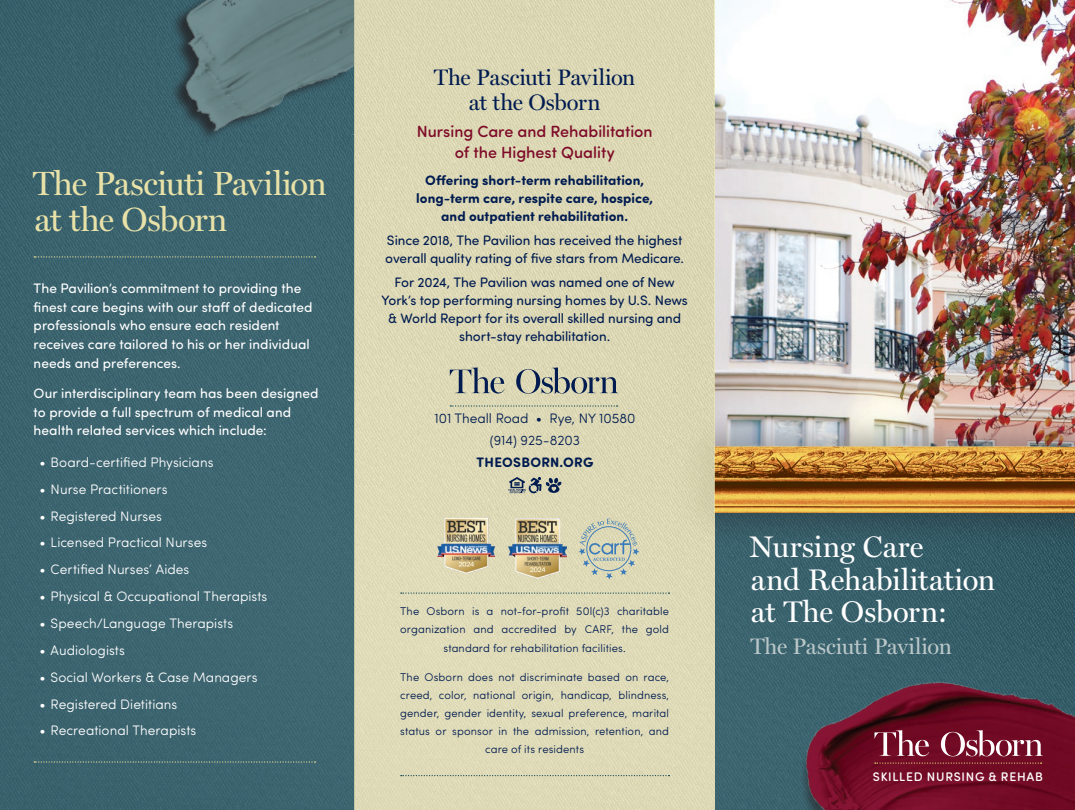
<style>
.page{position:relative;width:1075px;height:810px;background:#fff}
.page>*{position:absolute;margin:0;border:0;box-sizing:border-box;transform-origin:0 0}
.t1{font:33.75px/36.2px "Miller Display";letter-spacing:-.025em;color:#e9e2a8}
.t2{font:30px/32.5px "Miller Display";color:#fff}
.t3{font:22.5px/25px "Miller Display";letter-spacing:-.015em;color:#001b50;text-align:center}
.t4{font:22.5px "Miller Display";letter-spacing:-.015em;color:#bac7c9}
.t5{font:500 16.25px/21.2px "Sofia Pro Soft";color:#7e0b28;text-align:center}
.t6{font:13.75px/18.8px "Sofia Pro Soft";letter-spacing:.005em;color:#fff}
.t7{font:300 13.75px "Sofia Pro Soft";color:#fff}
.t8{font:13.75px/18.1px "Sofia Pro Soft";letter-spacing:-.005em;color:#001b50}
.t9{font:700 13.75px/18.1px "Sofia Pro Soft";letter-spacing:.005em;color:#001b50;text-align:center}
.t10{font:300 13.75px/22px "Sofia Pro Soft";color:#001b50;text-align:center}
.t11{font:500 12.5px "Sofia Pro Soft";letter-spacing:.06em;color:#fff}
.t12{font:300 11.25px/18.1px "Sofia Pro Soft";letter-spacing:.01em;color:#001b50;text-align:center}
</style>
<div class="page">
<div style="left:714px;top:0;width:360px;height:810px;background:linear-gradient(to right,#3c646f,#315964)"></div>
<img style="left:714px;top:596px;width:360px;height:214px">
<img style="left:714px;top:0;width:360px;height:393px">
<div style="left:671px;top:409px;width:403px;height:142px;background:#231f20;opacity:.35"></div>
<img style="left:714px;top:393px;width:360px;height:120px">
<svg style="left:874px;top:730px;width:168px;height:34px;background:#8a364a"></svg>
<div style="left:0;top:0;width:354px;height:810px;background:#3d6570"></div>
<svg style="left:34px;top:256px;width:281px;height:2px"></svg>
<svg style="left:34px;top:761px;width:281px;height:2px"></svg>
<img style="left:46px;top:0;width:308px;height:135px">
<div style="left:354px;top:0;width:360px;height:810px;background:#ddd9b6"></div>
<svg style="left:401px;top:775px;width:268px;height:1px"></svg>
<svg style="left:401px;top:592px;width:268px;height:2px"></svg>
<svg style="left:508px;top:477px;width:53px;height:16px"></svg>
<svg style="left:450px;top:368px;width:54px;height:26px"></svg>
<svg style="left:516px;top:368px;width:102px;height:26px"></svg>
<svg style="left:450px;top:405px;width:167px;height:2px"></svg>
<img style="left:509px;top:519px;width:57px;height:60px">
<img style="left:435px;top:516px;width:61px;height:60px">
<svg style="left:578px;top:519px;width:61px;height:61px"></svg>
<h1 class="t1" style="left:33px;top:165px;width:295px">The Pasciuti Pavilion at the Osborn</h1>
<p class="t6" style="left:34px;top:278px;width:280px">The Pavilion’s commitment to providing the finest care begins with our staff of dedicated professionals who ensure each resident receives care tailored to his or her individual needs and preferences.</p>
<p class="t6" style="left:34px;top:383px;width:286px">Our interdisciplinary team has been designed to provide a full spectrum of medical and health related services which include:</p>
<p class="t7" style="left:39px;top:453px;width:175px">• Board-certified Physicians</p>
<p class="t7" style="left:39px;top:480px;width:130px">• Nurse Practitioners</p>
<p class="t7" style="left:39px;top:507px;width:124px">• Registered Nurses</p>
<p class="t7" style="left:39px;top:533px;width:169px">• Licensed Practical Nurses</p>
<p class="t7" style="left:39px;top:560px;width:151px">• Certified Nurses’ Aides</p>
<p class="t7" style="left:39px;top:587px;width:229px">• Physical &amp; Occupational Therapists</p>
<p class="t7" style="left:39px;top:614px;width:195px">• Speech/Language Therapists</p>
<p class="t7" style="left:39px;top:641px;width:87px">• Audiologists</p>
<p class="t7" style="left:39px;top:668px;width:220px">• Social Workers &amp; Case Managers</p>
<p class="t7" style="left:39px;top:694px;width:139px">• Registered Dietitians</p>
<p class="t7" style="left:39px;top:721px;width:158px">• Recreational Therapists</p>
<h3 class="t3" style="left:434px;top:64px;width:203px">The Pasciuti Pavilion at the Osborn</h3>
<h3 class="t5" style="left:417px;top:119px;width:237px">Nursing Care and Rehabilitation of the Highest Quality</h3>
<p class="t9" style="left:416px;top:170px;width:238px">Offering short-term rehabilitation, long-term care, respite care, hospice, and outpatient rehabilitation.</p>
<p class="t8" style="left:385px;top:230px;width:300px">Since 2018, The Pavilion has received the highest overall quality rating of five stars from Medicare.</p>
<p class="t8" style="left:381px;top:272px;width:308px;text-align:center">For 2024, The Pavilion was named one of New York’s top performing nursing homes by U.S. News &amp; World Report for its overall skilled nursing and short-stay rehabilitation.</p>
<p class="t10" style="left:434px;top:407px;width:202px">101 Theall Road • Rye, NY 10580 (914) 925-8203</p>
<p class="t9" style="left:476px;top:452px;width:118px">THEOSBORN.ORG</p>
<p class="t12" style="left:400px;top:602px;width:270px">The Osborn is a not-for-profit 50l(c)3 charitable organization and accredited by CARF, the gold standard for rehabilitation facilities.</p>
<p class="t12" style="left:400px;top:667px;width:270px">The Osborn does not discriminate based on race, creed, color, national origin, handicap, blindness, gender, gender identity, sexual preference, marital status or sponsor in the admission, retention, and care of its residents</p>
<h2 class="t2" style="left:749px;top:531px;width:247px">Nursing Care<br>and Rehabilitation at The Osborn:</h2>
<h3 class="t4" style="left:750px;top:633px;width:203px">The Pasciuti Pavilion</h3>
<p class="t11" style="left:872px;top:767px;width:171px">SKILLED NURSING &amp; REHAB</p>
</div>
